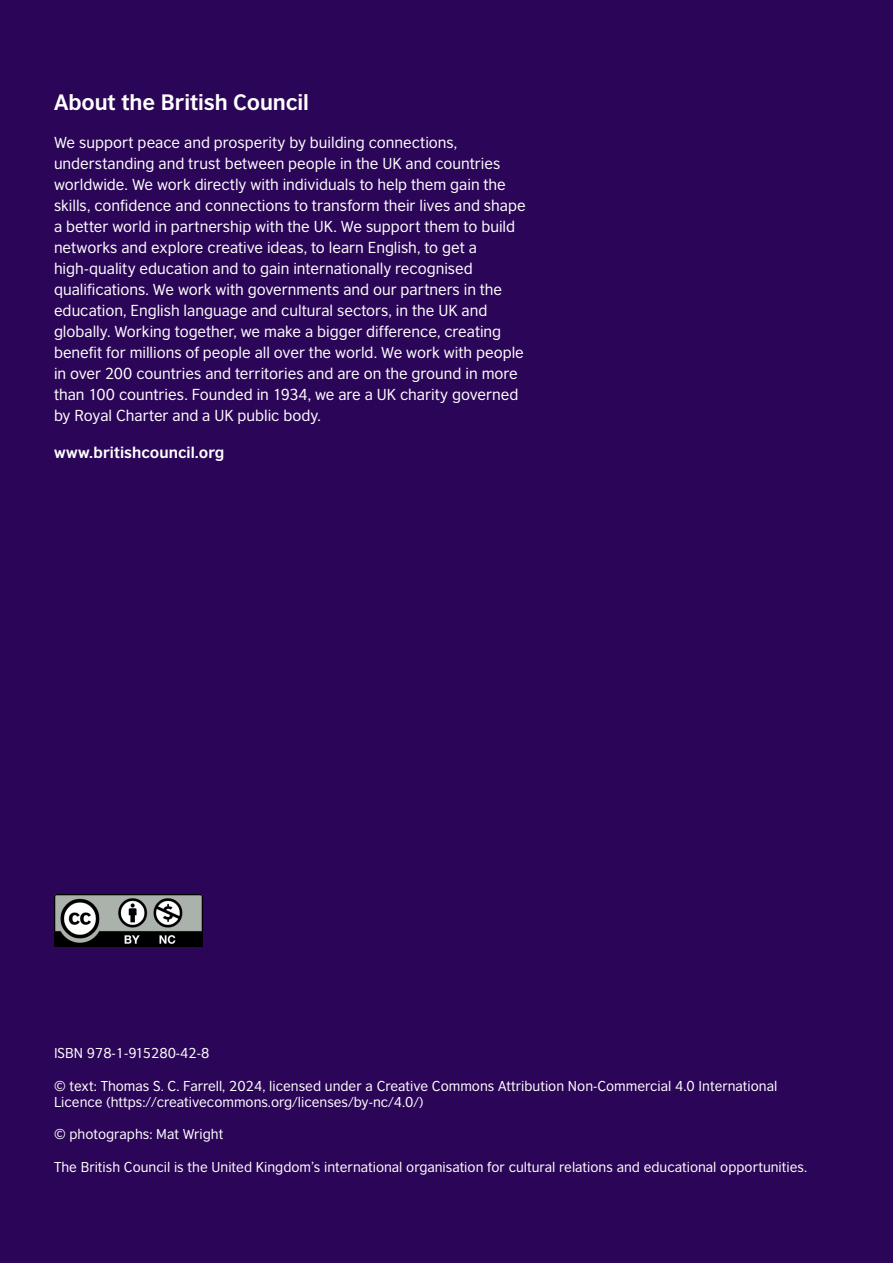
<style>
.page{position:relative;width:893px;height:1263px;background:#2b0557}
.page>*{position:absolute;margin:0;border:0;box-sizing:border-box;transform-origin:0 0}
.Subhead_B{font:700 21px "British Council Sans";letter-spacing:-.01em;color:#fff}
.Subhead_B-2{font:15px/21px "British Council Sans";color:#fff}
.Subhead_B-3{font:700 15px "British Council Sans";color:#fff}
.t1{font:13.5px/16.2px "British Council Sans";color:#fff}
</style>
<div class="page">
<img style="left:54px;top:895px;width:149px;height:52px">
<p class="Subhead_B" style="left:54px;top:84px;width:256px">About the British Council</p>
<p class="Subhead_B-2" style="left:54px;top:130px;width:473px">We support peace and prosperity by building connections, understanding and trust between people in the UK and countries worldwide. We work directly with individuals to help them gain the skills, confidence and connections to transform their lives and shape a better world in partnership with the UK. We support them to build networks and explore creative ideas, to learn English, to get a high-quality education and to gain internationally recognised qualifications. We work with governments and our partners in the education, English language and cultural sectors, in the UK and globally. Working together, we make a bigger difference, creating benefit for millions of people all over the world. We work with people in over 200 countries and territories and are on the ground in more than 100 countries. Founded in 1934, we are a UK charity governed by Royal Charter and a UK public body.</p>
<p class="Subhead_B-3" style="left:54px;top:439px;width:172px">www.britishcouncil.org</p>
<p class="t1" style="left:54px;top:1044px;width:157px">ISBN 978-1-915280-42-8</p>
<p class="t1" style="left:54px;top:1076px;width:725px">© text: Thomas S. C. Farrell, 2024, licensed under a Creative Commons Attribution Non-Commercial 4.0 International<br>Licence (https://creativecommons.org/licenses/by-nc/4.0/)</p>
<p class="t1" style="left:54px;top:1125px;width:171px">© photographs: Mat Wright</p>
<p class="t1" style="left:54px;top:1157px;width:755px">The British Council is the United Kingdom’s international organisation for cultural relations and educational opportunities.</p>
</div>
